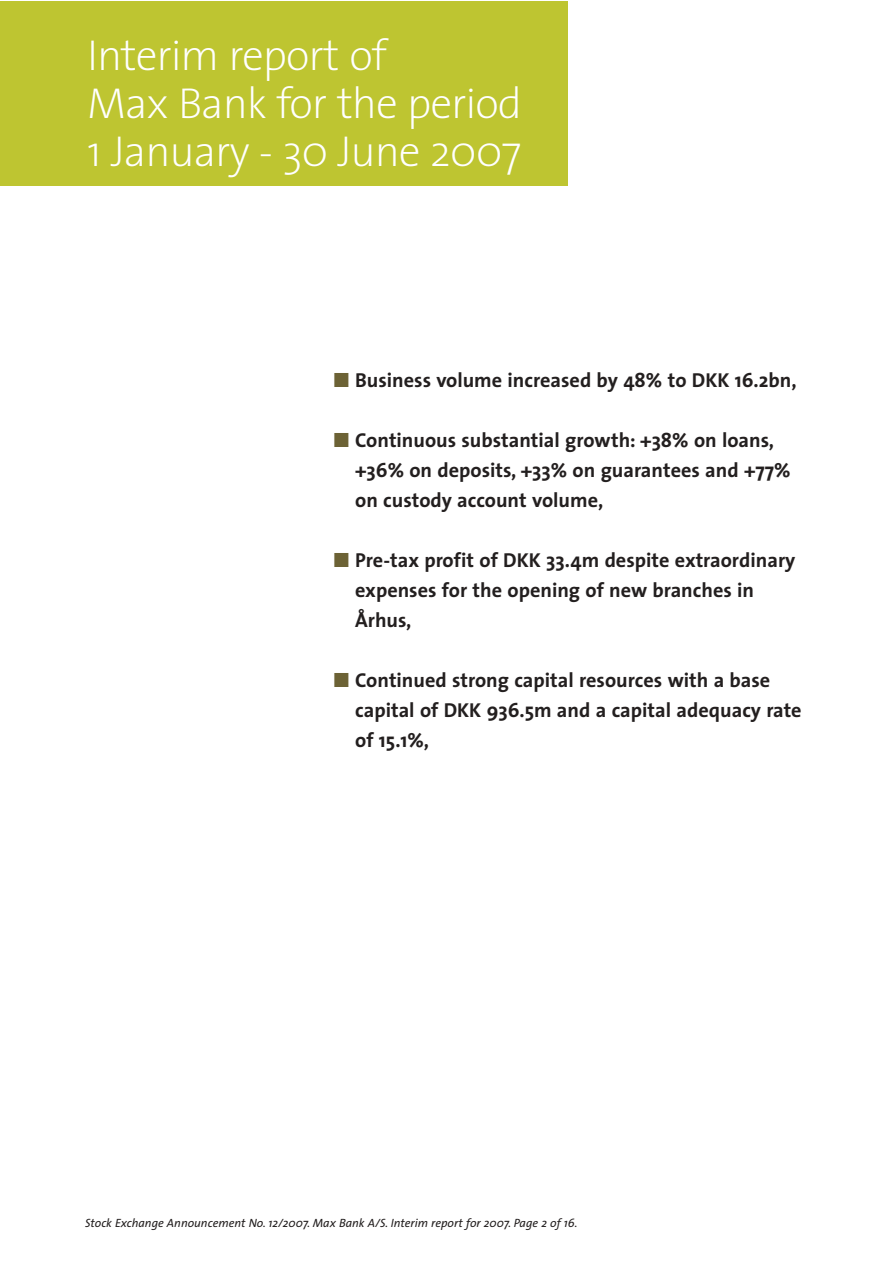
<style>
.page{position:relative;width:893px;height:1263px;background:#fff}
.page>*{position:absolute;margin:0;border:0;box-sizing:border-box;transform-origin:0 0}
.t1{font:200 43.5px/48px "The Sans";letter-spacing:-.025em;color:#fff}
.t2{font:700 20.25px/30px "The Sans";color:#231f1f}
.t3{font:italic 12px "The Sans";color:#231f1f}
.s1{color:#6c6235}
</style>
<div class="page">
<div style="left:0;top:2px;width:568px;height:184px;background:#bec531"></div>
<h1 class="t1" style="left:87px;top:38px;width:436px">Interim report of<br>Max Bank for the period<br>1 January - 30 June 2007</h1>
<p class="t2" style="left:334px;top:367px;width:464px"><span class="s1">■</span> Business volume increased by 48% to DKK 16.2bn,</p>
<p class="t2" style="left:355px;top:427px;width:437px;text-indent:-21px"><span class="s1">■</span> Continuous substantial growth: +38% on loans, +36% on deposits, +33% on guarantees and +77% on custody account volume,</p>
<p class="t2" style="left:355px;top:547px;width:442px;text-indent:-21px"><span class="s1">■</span> Pre-tax profit of DKK 33.4m despite extraordinary expenses for the opening of new branches in<br>Århus,</p>
<p class="t2" style="left:355px;top:667px;width:448px;text-indent:-21px"><span class="s1">■</span> Continued strong capital resources with a base capital of DKK 936.5m and a capital adequacy rate of 15.1%,</p>
<p class="t3" style="left:85px;top:1218px;width:494px">Stock Exchange Announcement No. 12/2007. Max Bank A/S. Interim report for 2007. Page 2 of 16.</p>
</div>
